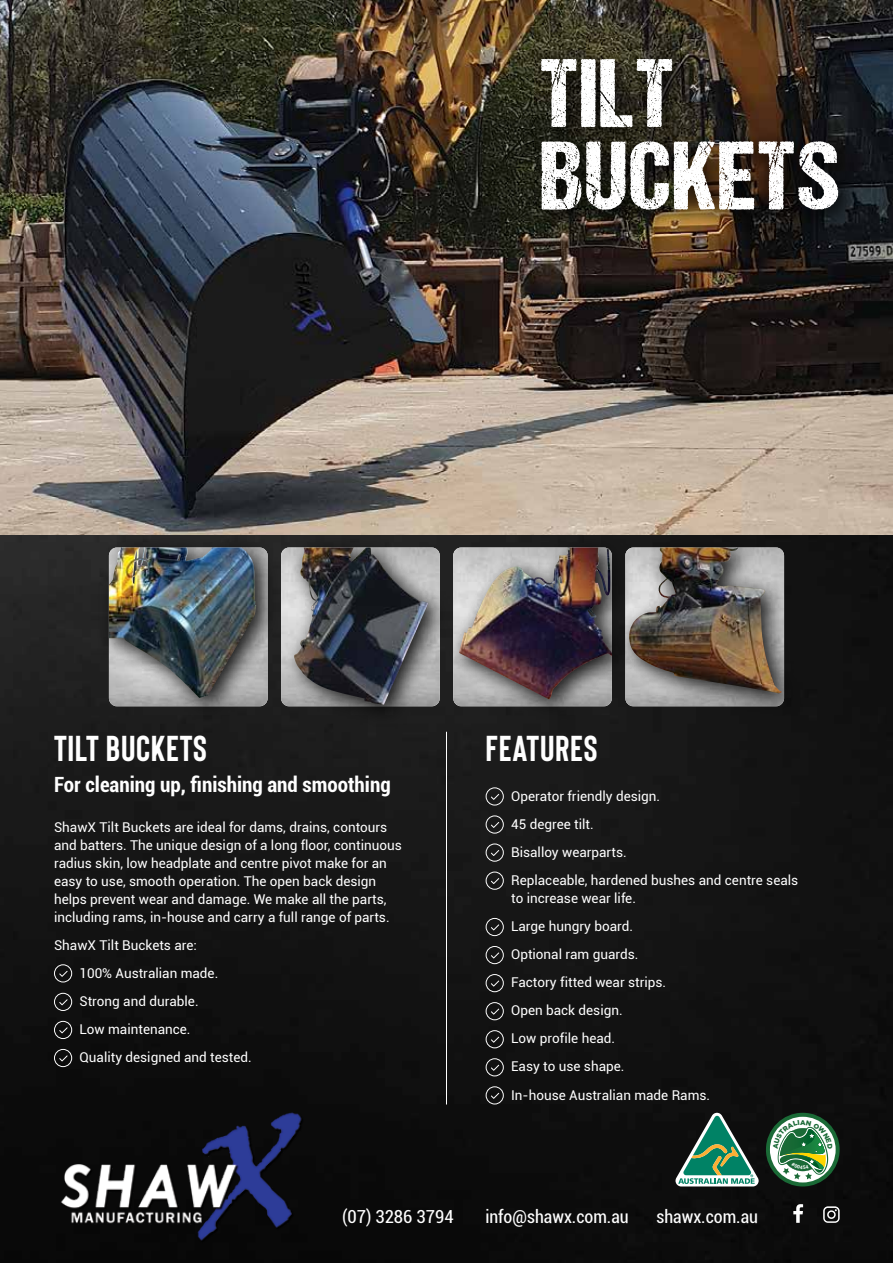
<style>
.page{position:relative;width:893px;height:1263px;background:#fff}
.page>*{position:absolute;margin:0;border:0;box-sizing:border-box;transform-origin:0 0}
.t1{font:97.5px/82.5px "DCC Ash";letter-spacing:.02em;color:#fff}
.t2{font:700 36px "Bison";letter-spacing:.02em;color:#fff}
.t3{font:700 condensed 21px "Roboto";color:#fff}
.t4{font:condensed 18px "Roboto";color:#fff}
.t5{font:13.5px/28px "Roboto";color:#fff}
</style>
<div class="page">
<img style="left:0;top:534px;width:893px;height:729px">
<img style="left:0;top:0;width:893px;height:534px">
<svg style="left:793px;top:1204px;width:10px;height:19px"></svg>
<svg style="left:823px;top:1206px;width:17px;height:17px"></svg>
<img style="left:54px;top:1111px;width:251px;height:133px">
<svg style="left:675px;top:1113px;width:84px;height:73px;background:#406959"></svg>
<div style="left:448px;top:535px;width:187px;height:187px;background:#000;opacity:.9"></div>
<img style="left:459px;top:547px;width:153px;height:152px">
<div style="left:282px;top:535px;width:170px;height:193px;background:#000;opacity:.9"></div>
<img style="left:294px;top:547px;width:134px;height:158px">
<div style="left:96px;top:535px;width:184px;height:186px;background:#000;opacity:.9"></div>
<img style="left:109px;top:547px;width:147px;height:151px">
<div style="left:617px;top:535px;width:187px;height:182px;background:#000;opacity:.9"></div>
<img style="left:628px;top:547px;width:154px;height:146px">
<hr style="left:446px;top:732px;width:1px;height:372px;background:#fff">
<svg style="left:486px;top:787px;width:18px;height:18px"></svg>
<svg style="left:486px;top:918px;width:18px;height:18px"></svg>
<svg style="left:486px;top:871px;width:18px;height:19px"></svg>
<svg style="left:486px;top:815px;width:18px;height:19px"></svg>
<svg style="left:486px;top:946px;width:18px;height:18px"></svg>
<svg style="left:486px;top:1002px;width:18px;height:18px"></svg>
<svg style="left:486px;top:1058px;width:18px;height:18px"></svg>
<svg style="left:486px;top:843px;width:18px;height:19px"></svg>
<svg style="left:486px;top:974px;width:18px;height:18px"></svg>
<svg style="left:486px;top:1030px;width:18px;height:18px"></svg>
<svg style="left:486px;top:1086px;width:18px;height:18px"></svg>
<svg style="left:54px;top:993px;width:18px;height:18px"></svg>
<svg style="left:54px;top:964px;width:18px;height:18px"></svg>
<svg style="left:54px;top:1021px;width:18px;height:18px"></svg>
<svg style="left:54px;top:1049px;width:18px;height:18px"></svg>
<div style="left:529px;top:46px;width:333px;height:188px;background:#000;opacity:.9"></div>
<svg style="left:766px;top:1113px;width:74px;height:73px"></svg>
<h1 class="t1" style="left:540px;top:50px;width:301px">TILT<br>BUCKETS</h1>
<h2 class="t2" style="left:54px;top:725px;width:154px">TILT BUCKETS</h2>
<h2 class="t2" style="left:486px;top:725px;width:113px">FEATURES</h2>
<h3 class="t3" style="left:54px;top:770px;width:338px">For cleaning up, finishing and smoothing</h3>
<p class="t5" style="left:54px;top:818px;width:349px;line-height:18px">ShawX Tilt Buckets are ideal for dams, drains, contours and batters. The unique design of a long floor, continuous radius skin, low headplate and centre pivot make for an easy to use, smooth operation. The open back design helps prevent wear and damage. We make all the parts, including rams, in-house and carry a full range of parts.</p>
<p class="t5" style="left:80px;top:931px;width:174px;text-indent:-26px">ShawX Tilt Buckets are:<br>100% Australian made.<br>Strong and durable.<br>Low maintenance.<br>Quality designed and tested.</p>
<p class="t5" style="left:511px;top:781px;width:289px">Operator friendly design.<br>45 degree tilt.<br>Bisalloy wearparts.<br>Replaceable, hardened bushes and centre seals</p>
<p class="t5" style="left:511px;top:884px;width:201px">to increase wear life.<br>Large hungry board.<br>Optional ram guards.<br>Factory fitted wear strips.<br>Open back design.<br>Low profile head.<br>Easy to use shape.<br>In-house Australian made Rams.</p>
<h3 class="t4" style="left:342px;top:1204px;width:113px">(07) 3286 3794</h3>
<h3 class="t4" style="left:485px;top:1204px;width:145px">info@shawx.com.au</h3>
<h3 class="t4" style="left:656px;top:1204px;width:103px">shawx.com.au</h3>
</div>
